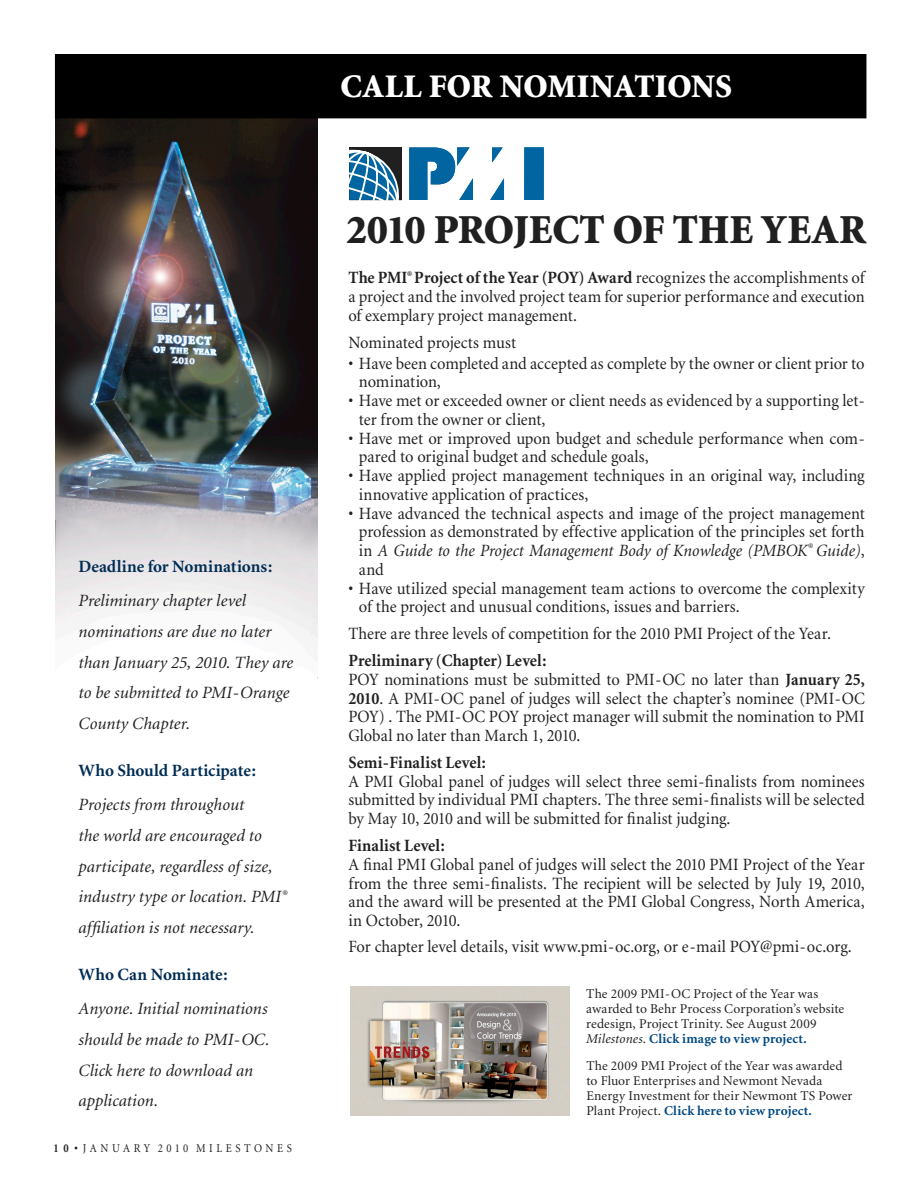
<style>
.page{position:relative;width:918px;height:1188px;background:#fff}
.page>*{position:absolute;margin:0;border:0;box-sizing:border-box;transform-origin:0 0}
.t1{font:900 41.25px "Minion";color:#212020}
.t2{font:900 33px "Minion";color:#fff}
.t3{font:17.25px/18.8px "Minion";color:#212020;scale:.95 1}
.t4{font:italic 17.25px/30.8px "Minion";color:#212020}
.t5{font:700 17.25px "Minion";letter-spacing:-.005em;color:#002d54}
.t6{font:700 17.25px "Minion";letter-spacing:.005em;color:#212020;scale:.95 1}
.t7{font:13.5px/15px "Minion";letter-spacing:.01em;color:#212020}
.t8{font:12px "Minion";letter-spacing:.33em;color:#212020;scale:.9 1}
.s1{font-weight:700}
.s2{font-style:italic}
.s3{font-weight:700;color:#004983}
</style>
<div class="page">
<div style="left:350px;top:148px;width:52px;height:52px;background:#212020"></div>
<div style="left:349px;top:147px;width:53px;height:53px;border:1px solid #212020"></div>
<svg style="left:349px;top:150px;width:50px;height:51px"></svg>
<svg style="left:492px;top:147px;width:11px;height:15px"></svg>
<div style="left:524px;top:147px;width:20px;height:53px;background:#0065a1"></div>
<svg style="left:490px;top:178px;width:14px;height:22px"></svg>
<svg style="left:409px;top:147px;width:64px;height:53px"></svg>
<img style="left:55px;top:118px;width:262px;height:528px">
<div style="left:55px;top:55px;width:811px;height:63px;background:#000"></div>
<div style="left:55px;top:54px;width:811px;height:64px;border:1px solid #000"></div>
<img style="left:350px;top:987px;width:219px;height:129px">
<p class="t5" style="left:79px;top:558px;width:195px">Deadline for Nominations:</p>
<p class="t4" style="left:79px;top:586px;width:216px">Preliminary chapter level nominations are due no later than January 25, 2010. They are to be submitted to PMI-Orange<br>County Chapter.</p>
<p class="t5" style="left:79px;top:762px;width:179px">Who Should Participate:</p>
<p class="t4" style="left:79px;top:790px;width:211px">Projects from throughout<br>the world are encouraged to participate, regardless of size, industry type or location. PMI<sup>® </sup>affiliation is not necessary.</p>
<p class="t5" style="left:79px;top:966px;width:151px">Who Can Nominate:</p>
<p class="t4" style="left:79px;top:994px;width:192px">Anyone. Initial nominations should be made to PMI-OC.<br>Click here to download an application.</p>
<p class="t8" style="left:54px;top:1143px;width:267px"><span class="s1">1 0 •</span> JANUARY 2010 MILESTONES</p>
<h2 class="t2" style="left:340px;top:70px;width:393px">CALL FOR NOMINATIONS</h2>
<h1 class="t1" style="left:347px;top:209px;width:521px">2010 PROJECT OF THE YEAR</h1>
<p class="t3" style="left:348px;top:269px;width:545px;text-align:justify"><span class="s1">The PMI</span><sup>®</sup> <span class="s1">Project of the Year (POY) Award</span> recognizes the accomplishments of a project and the involved project team for superior performance and execution of exemplary project management.</p>
<p class="t3" style="left:348px;top:334px;width:178px">Nominated projects must</p>
<p class="t3" style="left:359px;top:354px;width:534px;text-indent:-10px">• Have been completed and accepted as complete by the owner or client prior to nomination,</p>
<p class="t3" style="left:359px;top:392px;width:534px;text-indent:-10px">• Have met or exceeded owner or client needs as evidenced by a supporting let&shy;ter from the owner or client,</p>
<p class="t3" style="left:359px;top:429px;width:534px;text-indent:-10px">• Have met or improved upon budget and schedule performance when com&shy;pared to original budget and schedule goals,</p>
<p class="t3" style="left:359px;top:467px;width:534px;text-indent:-10px">• Have applied project management techniques in an original way, including innovative application of practices,</p>
<p class="t3" style="left:359px;top:504px;width:534px;text-align:justify;text-indent:-10px">• Have advanced the technical aspects and image of the project management profession as demonstrated by effective application of the principles set forth in <span class="s2">A Guide to the Project Management Body of Knowledge (PMBOK</span><sup>®</sup> <span class="s2">Guide)</span>, and</p>
<p class="t3" style="left:359px;top:579px;width:534px;text-indent:-10px">• Have utilized special management team actions to overcome the complexity of the project and unusual conditions, issues and barriers.</p>
<p class="t3" style="left:348px;top:625px;width:510px">There are three levels of competition for the 2010 PMI Project of the Year.</p>
<p class="t3" style="left:348px;top:652px;width:545px"><span class="s1">Preliminary (Chapter) Level:<br></span>POY nominations must be submitted to PMI-OC no later than <span class="s1">January 25, 2010</span>. A PMI-OC panel of judges will select the chapter’s nominee (PMI-OC POY) . The PMI-OC POY project manager will submit the nomination to PMI Global no later than March 1, 2010.</p>
<p class="t6" style="left:348px;top:754px;width:146px">Semi-Finalist Level:</p>
<p class="t3" style="left:348px;top:772px;width:545px;text-align:justify">A PMI Global panel of judges will select three semi-finalists from nominees submitted by individual PMI chapters. The three semi-finalists will be selected by May 10, 2010 and will be submitted for finalist judging.</p>
<p class="t6" style="left:348px;top:837px;width:103px">Finalist Level:</p>
<p class="t3" style="left:348px;top:856px;width:545px;text-align:justify">A final PMI Global panel of judges will select the 2010 PMI Project of the Year from the three semi-finalists. The recipient will be selected by July 19, 2010, and the award will be presented at the PMI Global Congress, North America, in October, 2010.</p>
<p class="t3" style="left:348px;top:938px;width:531px">For chapter level details, visit www.pmi-oc.org, or e-mail POY@pmi-oc.org.</p>
<p class="t7" style="left:586px;top:987px;width:260px">The 2009 PMI-OC Project of the Year was awarded to Behr Process Corporation’s website redesign, Project Trinity. See August 2009<br><span class="s2">Milestones</span>. <span class="s3">Click image to view project.</span></p>
<p class="t7" style="left:586px;top:1058px;width:268px">The 2009 PMI Project of the Year was awarded to Fluor Enterprises and Newmont Nevada Energy Investment for their Newmont TS Power Plant Project. <span class="s3">Click here to view project.</span></p>
</div>
